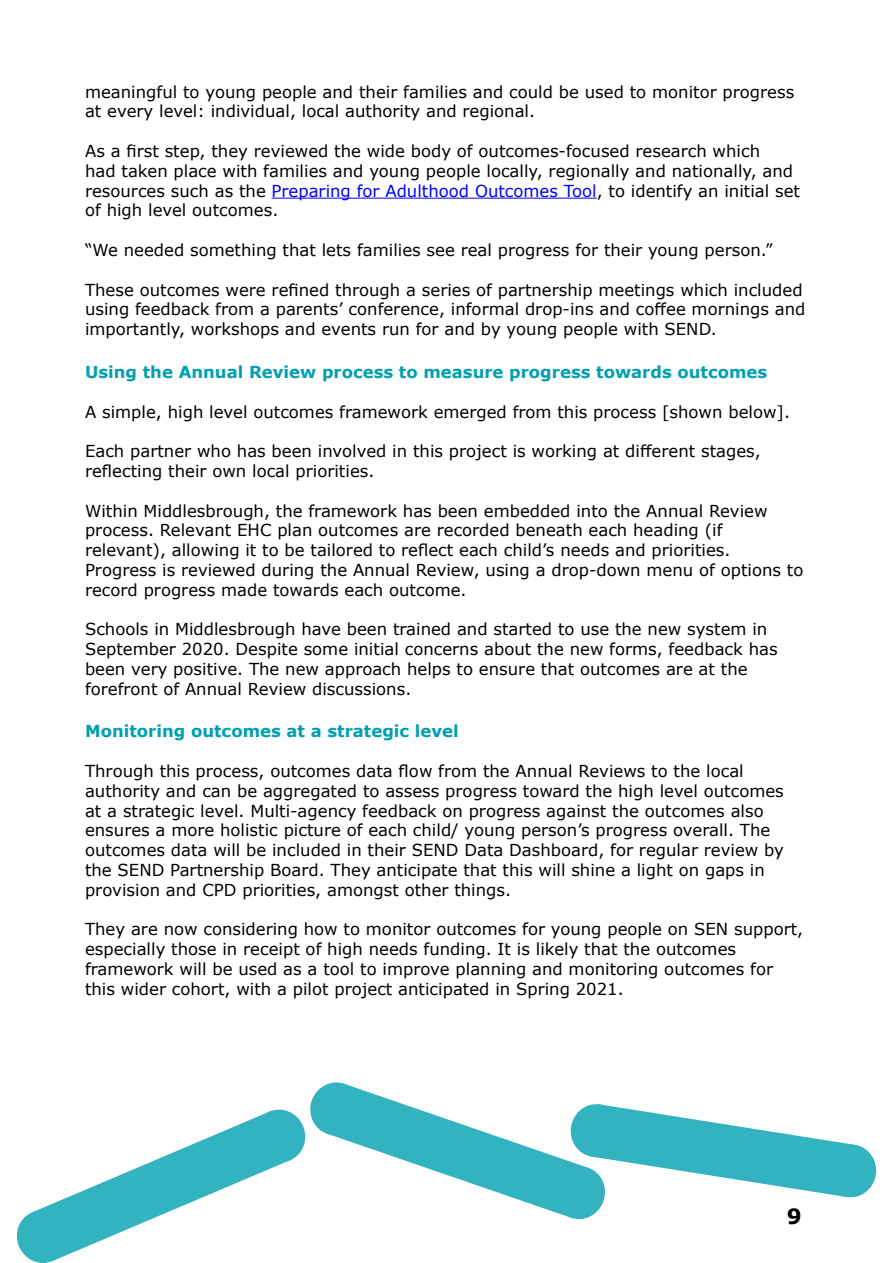
<style>
.page{position:relative;width:893px;height:1263px;background:#fff}
.page>*{position:absolute;margin:0;border:0;box-sizing:border-box;transform-origin:0 0}
.t1{font:700 21px "Verdana";color:#000}
.t2{font:16.5px/19.8px "Verdana";color:#000}
.t3{font:700 16.5px "Verdana";color:#00a0b1}
.s1{color:#00f}
</style>
<div class="page">
<svg style="left:16px;top:1082px;width:861px;height:181px"></svg>
<hr style="left:272px;top:198px;width:325px;height:1px;background:#00f">
<p class="t2" style="left:85px;top:82px;width:711px">meaningful to young people and their families and could be used to monitor progress at every level: individual, local authority and regional.</p>
<p class="t2" style="left:85px;top:141px;width:717px">As a first step, they reviewed the wide body of outcomes-focused research which<br>had taken place with families and young people locally, regionally and nationally, and resources such as the <span class="s1">Preparing for Adulthood Outcomes Tool</span>, to identify an initial set of high level outcomes.</p>
<p class="t2" style="left:85px;top:240px;width:689px">“We needed something that lets families see real progress for their young person.”</p>
<p class="t2" style="left:85px;top:280px;width:722px">These outcomes were refined through a series of partnership meetings which included using feedback from a parents’ conference, informal drop-ins and coffee mornings and importantly, workshops and events run for and by young people with SEND.</p>
<p class="t3" style="left:85px;top:360px;width:684px">Using the Annual Review process to measure progress towards outcomes</p>
<p class="t2" style="left:85px;top:401px;width:706px">A simple, high level outcomes framework emerged from this process [shown below].</p>
<p class="t2" style="left:85px;top:441px;width:677px">Each partner who has been involved in this project is working at different stages, reflecting their own local priorities.</p>
<p class="t2" style="left:85px;top:500px;width:720px">Within Middlesbrough, the framework has been embedded into the Annual Review process. Relevant EHC plan outcomes are recorded beneath each heading (if relevant), allowing it to be tailored to reflect each child’s needs and priorities.<br>Progress is reviewed during the Annual Review, using a drop-down menu of options to record progress made towards each outcome.</p>
<p class="t2" style="left:85px;top:619px;width:694px">Schools in Middlesbrough have been trained and started to use the new system in September 2020. Despite some initial concerns about the new forms, feedback has been very positive. The new approach helps to ensure that outcomes are at the forefront of Annual Review discussions.</p>
<p class="t3" style="left:85px;top:720px;width:375px">Monitoring outcomes at a strategic level</p>
<p class="t2" style="left:85px;top:761px;width:700px">Through this process, outcomes data flow from the Annual Reviews to the local authority and can be aggregated to assess progress toward the high level outcomes at a strategic level. Multi-agency feedback on progress against the outcomes also ensures a more holistic picture of each child/ young person’s progress overall. The outcomes data will be included in their SEND Data Dashboard, for regular review by the SEND Partnership Board. They anticipate that this will shine a light on gaps in provision and CPD priorities, amongst other things.</p>
<p class="t2" style="left:85px;top:919px;width:720px">They are now considering how to monitor outcomes for young people on SEN support, especially those in receipt of high needs funding. It is likely that the outcomes framework will be used as a tool to improve planning and monitoring outcomes for this wider cohort, with a pilot project anticipated in Spring 2021.</p>
<p class="t1" style="left:787px;top:1201px;width:16px">9</p>
</div>
